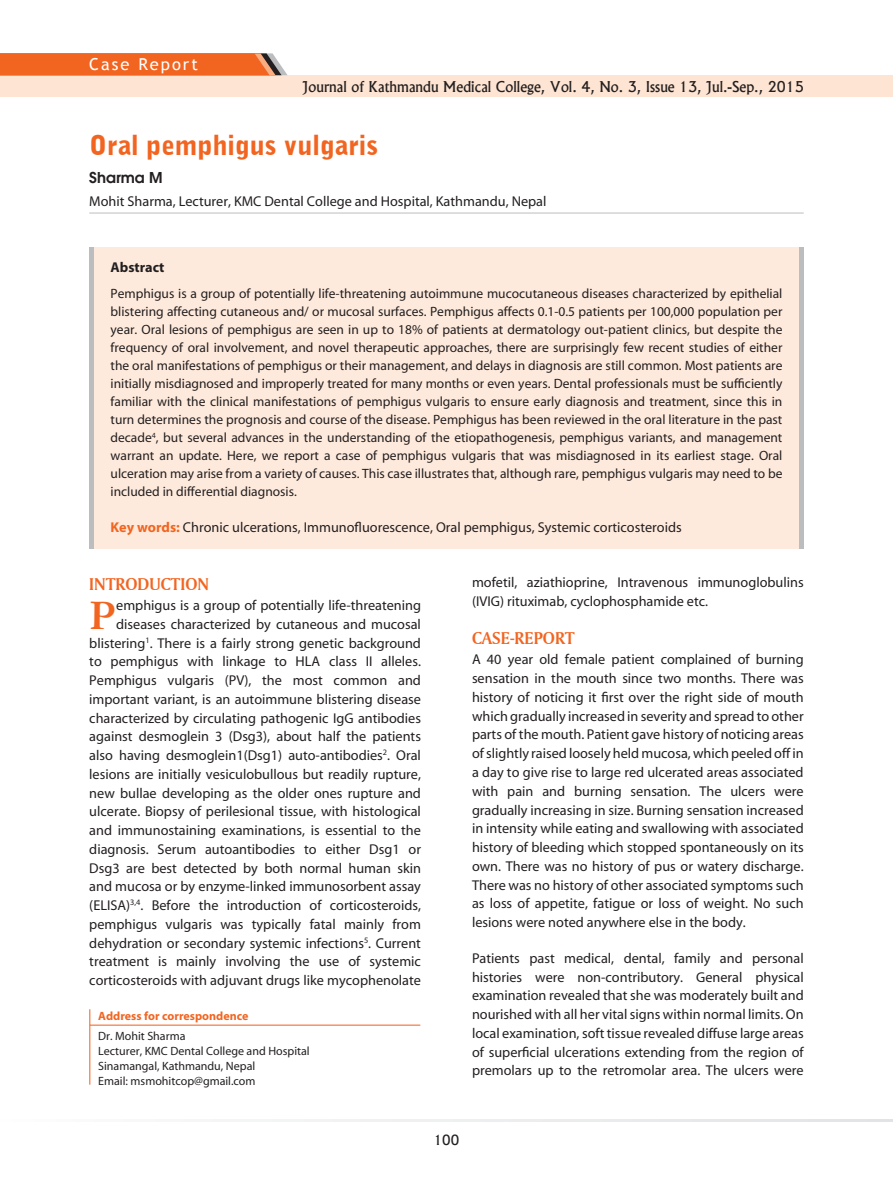
<style>
.page{position:relative;width:893px;height:1191px;background:#fff}
.page>*{position:absolute;margin:0;border:0;box-sizing:border-box;transform-origin:0 0}
.t1{font:700 44.7px "American Garamond BT";color:#f26521}
.t2{font:900 27px "Bell Gothic BT";color:#f26521}
.t3{font:18px "Amerigo BT Bold A";color:#f26521}
.t4{font:16.5px "Trebuchet MS";letter-spacing:.12em;color:#fff}
.t5{font:600 15px "Avant Garde";color:#231f20}
.t6{font:14.25px/18.8px "Myriad";color:#231f20;text-align:justify}
.t7{font:14.25px "Alaska";color:#231f20}
.t8{font:700 14.25px "Myriad";color:#231f20}
.t9{font:13.5px/18px "Myriad";color:#231f20;text-align:justify}
.t10{font:13.5px "Alaska";color:#231f20}
.t11{font:12px/15px "Myriad";color:#231f20}
.t12{font:700 12px "Myriad";color:#f26521}
.s1{font-weight:700;color:#f26521}
</style>
<div class="page">
<div style="left:0;top:75px;width:893px;height:22px;background:#fee4d2"></div>
<svg style="left:0;top:53px;width:287px;height:22px;background:#ec6b2d"></svg>
<svg style="left:243px;top:1119px;width:650px;height:2px"></svg>
<div style="left:89px;top:247px;width:715px;height:302px;background:#feeadc"></div>
<div style="left:89px;top:247px;width:5px;height:302px;background:#bbbdbf"></div>
<div style="left:799px;top:247px;width:5px;height:302px;background:#bbbdbf"></div>
<hr style="left:89px;top:1009px;width:1px;height:75px;background:#f26521">
<hr style="left:90px;top:1024px;width:330px;height:1px;background:#f26521">
<hr style="left:89px;top:213px;width:715px;height:1px;background:#bbbdbf">
<p class="t4" style="left:89px;top:55px;width:110px">Case Report</p>
<p class="t7" style="left:303px;top:78px;width:502px">Journal of Kathmandu Medical College, Vol. 4, No. 3, Issue 13, Jul.-Sep., 2015</p>
<h2 class="t2" style="left:89px;top:128px;width:290px">Oral pemphigus vulgaris</h2>
<p class="t5" style="left:89px;top:168px;width:75px">Sharma M</p>
<p class="t6" style="left:89px;top:193px;width:459px">Mohit Sharma, Lecturer, KMC Dental College and Hospital, Kathmandu, Nepal</p>
<p class="t8" style="left:111px;top:262px;width:55px">Abstract</p>
<p class="t9" style="left:111px;top:286px;width:673px">Pemphigus is a group of potentially life-threatening autoimmune mucocutaneous diseases characterized by epithelial blistering affecting cutaneous and/ or mucosal surfaces. Pemphigus affects 0.1-0.5 patients per 100,000 population per year. Oral lesions of pemphigus are seen in up to 18% of patients at dermatology out-patient clinics, but despite the frequency of oral involvement, and novel therapeutic approaches, there are surprisingly few recent studies of either the oral manifestations of pemphigus or their management, and delays in diagnosis are still common. Most patients are initially misdiagnosed and improperly treated for many months or even years. Dental professionals must be sufficiently familiar with the clinical manifestations of pemphigus vulgaris to ensure early diagnosis and treatment, since this in turn determines the prognosis and course of the disease. Pemphigus has been reviewed in the oral literature in the past decade<sup>4</sup>, but several advances in the understanding of the etiopathogenesis, pemphigus variants, and management warrant an update. Here, we report a case of pemphigus vulgaris that was misdiagnosed in its earliest stage. Oral ulceration may arise from a variety of causes. This case illustrates that, although rare, pemphigus vulgaris may need to be included in differential diagnosis.</p>
<p class="t6" style="left:111px;top:519px;width:573px"><span class="s1">Key words:</span> Chronic ulcerations, Immunofluorescence, Oral pemphigus, Systemic corticosteroids</p>
<p class="t3" style="left:89px;top:573px;width:121px">INTRODUCTION</p>
<h1 class="t1" style="left:89px;top:588px;width:28px">P</h1>
<p class="t6" style="left:89px;top:597px;width:333px;text-align:right">emphigus is a group of potentially life-threatening diseases characterized by cutaneous and mucosal blistering<sup>1</sup>. There is a fairly strong genetic background to pemphigus with linkage to HLA class II alleles.<br>Pemphigus vulgaris (PV), the most common and important variant, is an autoimmune blistering disease characterized by circulating pathogenic IgG antibodies against desmoglein 3 (Dsg3), about half the patients also having desmoglein1(Dsg1) auto-antibodies<sup>2</sup>. Oral lesions are initially vesiculobullous but readily rupture, new bullae developing as the older ones rupture and ulcerate. Biopsy of perilesional tissue, with histological and immunostaining examinations, is essential to the diagnosis. Serum autoantibodies to either Dsg1 or Dsg3 are best detected by both normal human skin and mucosa or by enzyme-linked immunosorbent assay (ELISA)<sup>3,4</sup>. Before the introduction of corticosteroids, pemphigus vulgaris was typically fatal mainly from dehydration or secondary systemic infections<sup>5</sup>. Current treatment is mainly involving the use of systemic corticosteroids with adjuvant drugs like mycophenolate</p>
<p class="t12" style="left:98px;top:1011px;width:152px">Address for correspondence</p>
<p class="t11" style="left:98px;top:1029px;width:213px">Dr. Mohit Sharma<br>Lecturer, KMC Dental College and Hospital<br>Sinamangal, Kathmandu, Nepal<br>Email: msmohitcop@gmail.com</p>
<p class="t6" style="left:472px;top:574px;width:333px">mofetil, aziathioprine, Intravenous immunoglobulins (IVIG) rituximab, cyclophosphamide etc.</p>
<p class="t3" style="left:472px;top:627px;width:104px">CASE-REPORT</p>
<p class="t6" style="left:472px;top:651px;width:333px">A 40 year old female patient complained of burning sensation in the mouth since two months. There was history of noticing it first over the right side of mouth which gradually increased in severity and spread to other parts of the mouth. Patient gave history of noticing areas of slightly raised loosely held mucosa, which peeled off in a day to give rise to large red ulcerated areas associated with pain and burning sensation. The ulcers were gradually increasing in size. Burning sensation increased in intensity while eating and swallowing with associated history of bleeding which stopped spontaneously on its own. There was no history of pus or watery discharge.<br>There was no history of other associated symptoms such as loss of appetite, fatigue or loss of weight. No such lesions were noted anywhere else in the body.</p>
<p class="t6" style="left:472px;top:949px;width:333px">Patients past medical, dental, family and personal histories were non-contributory. General physical examination revealed that she was moderately built and nourished with all her vital signs within normal limits. On local examination, soft tissue revealed diffuse large areas of superficial ulcerations extending from the region of premolars up to the retromolar area. The ulcers were</p>
<p class="t10" style="left:434px;top:1131px;width:27px">100</p>
</div>
